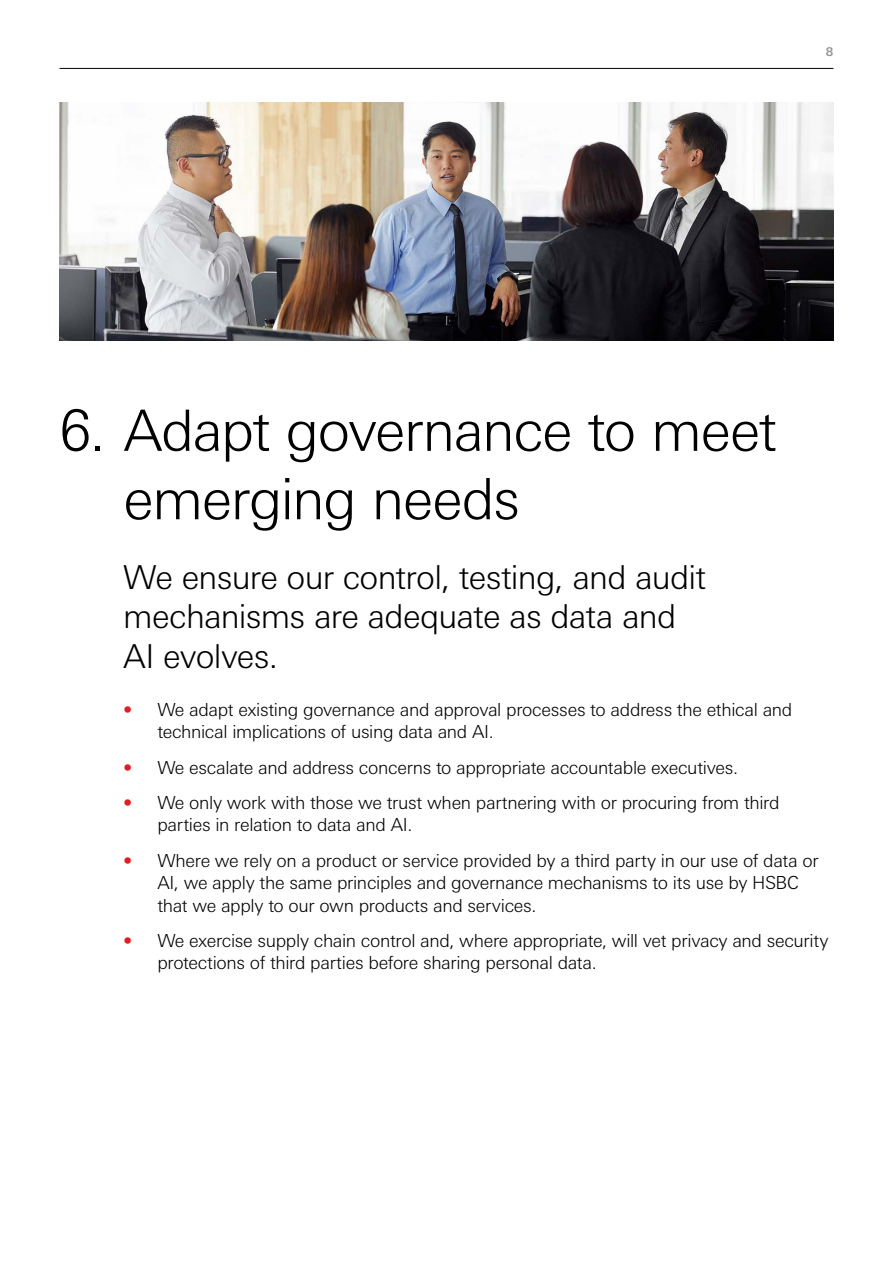
<style>
.page{position:relative;width:893px;height:1263px;background:#fff}
.page>*{position:absolute;margin:0;border:0;box-sizing:border-box;transform-origin:0 0}
.Heading_L1{font:300 57px/68.4px "Univers Nextfor HSBC";letter-spacing:-.025em;color:#000}
.Heading_L2{font:300 33px/39.6px "Univers Nextfor HSBC";letter-spacing:-.025em;color:#000}
.t1{font:300 18px/22.5px "Univers Nextfor HSBC";letter-spacing:-.02em;color:#000}
.t2{font:700 12px "Univers Nextfor HSBC";color:#939598}
.s1{color:#e31e22}
</style>
<div class="page">
<hr style="left:60px;top:68px;width:773px;height:1px;background:#000">
<img style="left:60px;top:102px;width:773px;height:238px">
<p class="t2" style="left:826px;top:43px;width:9px">8</p>
<h1 class="Heading_L1" style="left:123px;top:393px;width:655px;text-indent:-64px">6. Adapt governance to meet emerging needs</h1>
<h2 class="Heading_L2" style="left:123px;top:555px;width:584px">We ensure our control, testing, and audit mechanisms are adequate as data and<br>AI evolves.</h2>
<p class="t1" style="left:157px;top:697px;width:637px;text-indent:-34px"><span class="s1">•</span> We adapt existing governance and approval processes to address the ethical and technical implications of using data and AI.</p>
<p class="t1" style="left:123px;top:755px;width:616px"><span class="s1">•</span> We escalate and address concerns to appropriate accountable executives.</p>
<p class="t1" style="left:157px;top:790px;width:624px;text-indent:-34px"><span class="s1">•</span> We only work with those we trust when partnering with or procuring from third parties in relation to data and AI.</p>
<p class="t1" style="left:157px;top:848px;width:663px;text-indent:-34px"><span class="s1">•</span> Where we rely on a product or service provided by a third party in our use of data or<br>AI, we apply the same principles and governance mechanisms to its use by HSBC that we apply to our own products and services.</p>
<p class="t1" style="left:157px;top:928px;width:673px;text-indent:-34px"><span class="s1">•</span> We exercise supply chain control and, where appropriate, will vet privacy and security protections of third parties before sharing personal data.</p>
</div>
